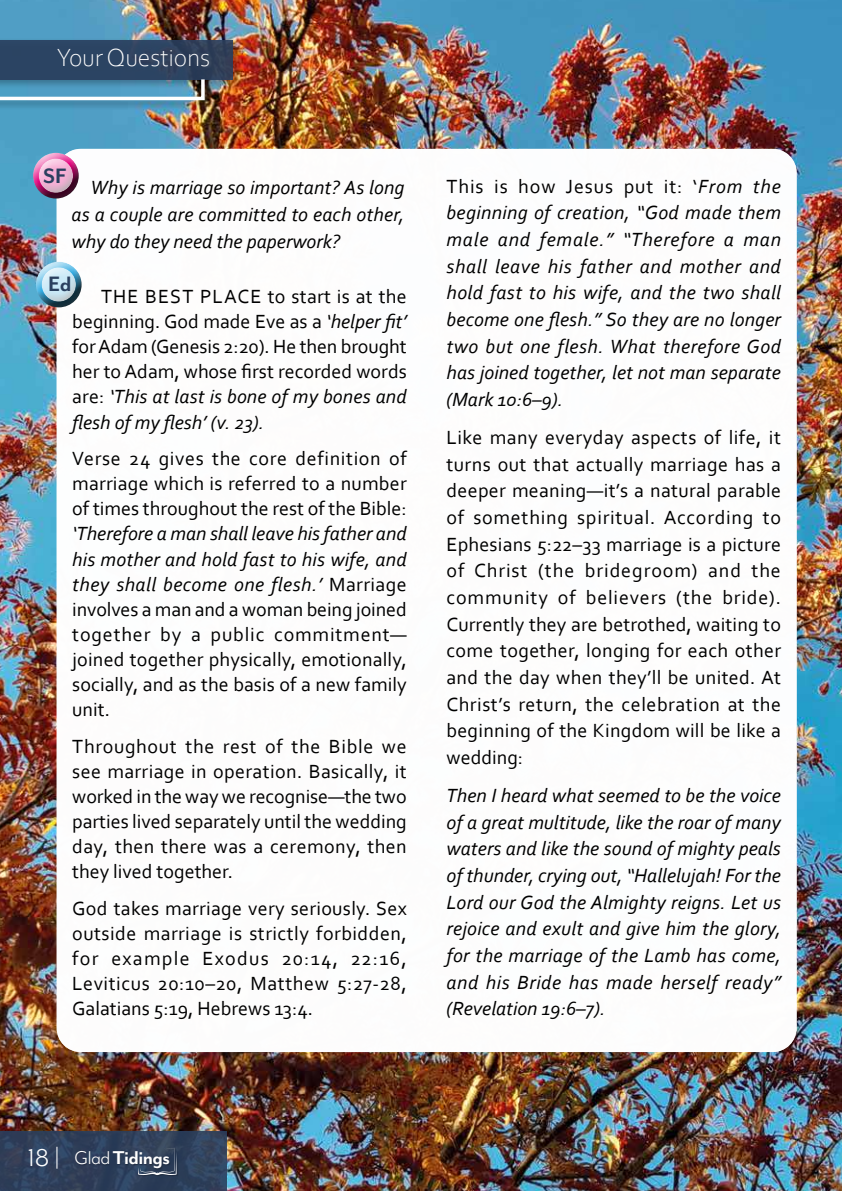
<style>
.page{position:relative;width:842px;height:1191px;background:#fff}
.page>*{position:absolute;margin:0;border:0;box-sizing:border-box;transform-origin:0 0}
.t1{font:300 26px "Corbel";letter-spacing:-.005em;color:#fff}
.t2{font:700 24px "Mr Eaves Mod OT";color:#2a3f5e}
.t3{font:700 21.4px "Mr Eaves Mod OT";letter-spacing:-.025em;color:#fff}
.t4{font:20px/25.2px "Corbel";letter-spacing:.005em;color:#000;text-align:justify}
.t5{font:italic 20px/26.6px "Corbel";letter-spacing:.005em;color:#000;text-align:justify}
.s1{font-style:normal}
.s2{font-style:italic}
.s3{font-weight:400;font-size:28px}
.s4{font-weight:400}
</style>
<div class="page">
<img style="left:0;top:0;width:842px;height:1191px">
<div style="left:57px;top:149px;width:740px;height:903px;background:#fff;border-radius:24px"></div>
<div style="left:34px;top:258px;width:50px;height:35px;background:#fff;opacity:.75"></div>
<div style="left:34px;top:267px;width:50px;height:41px;background:#000;opacity:.75"></div>
<div style="left:41px;top:265px;width:37px;height:38px;background:#fff;opacity:.37"></div>
<div style="left:31px;top:149px;width:50px;height:35px;background:#fff;opacity:.75"></div>
<div style="left:31px;top:158px;width:50px;height:41px;background:#000;opacity:.75"></div>
<div style="left:38px;top:157px;width:37px;height:37px;background:#fff;opacity:.37"></div>
<svg style="left:0;top:1131px;width:227px;height:60px;background:#2f405b"></svg>
<img style="left:138px;top:1147px;width:40px;height:29px">
<svg style="left:138px;top:1147px;width:39px;height:28px"></svg>
<img style="left:75px;top:1145px;width:97px;height:27px">
<div style="left:0;top:37px;width:243px;height:73px;background:#000;opacity:.3"></div>
<div style="left:0;top:40px;width:233px;height:39px;background:#2a3f5e"></div>
<svg style="left:0;top:76px;width:206px;height:26px"></svg>
<h1 class="t1" style="left:57px;top:40px;width:155px">Your Questions</h1>
<p class="t2" style="left:43px;top:162px;width:25px">SF</p>
<p class="t5" style="left:72px;top:173px;width:334px;line-height:27.2px;text-indent:19px">Why is marriage so important? As long as a couple are committed to each other, why do they need the paperwork?</p>
<p class="t5" style="left:446px;top:172px;width:336px"><span class="s1">This is how Jesus put it: ‘</span>From the beginning of creation, “God made them male and female.” “Therefore a man shall leave his father and mother and hold fast to his wife, and the two shall become one flesh.” So they are no longer two but one flesh. What therefore God has joined together, let not man separate (Mark 10:6–9).</p>
<p class="t4" style="left:446px;top:423px;width:336px;line-height:26.6px">Like many everyday aspects of life, it turns out that actually marriage has a deeper meaning—it’s a natural parable of something spiritual. According to Ephesians 5:22–33 marriage is a picture of Christ (the bridegroom) and the community of believers (the bride).<br>Currently they are betrothed, waiting to come together, longing for each other and the day when they’ll be united. At Christ’s return, the celebration at the beginning of the Kingdom will be like a wedding:</p>
<p class="t5" style="left:446px;top:781px;width:336px">Then I heard what seemed to be the voice of a great multitude, like the roar of many waters and like the sound of mighty peals of thunder, crying out, “Hallelujah! For the Lord our God the Almighty reigns. Let us rejoice and exult and give him the glory, for the marriage of the Lamb has come, and his Bride has made herself ready” (Revelation 19:6–7).</p>
<p class="t2" style="left:48px;top:270px;width:25px">Ed</p>
<p class="t4" style="left:72px;top:283px;width:336px;text-indent:29px">THE BEST PLACE to start is at the beginning. God made Eve as a <span class="s2">‘helper fit’ </span>for Adam (Genesis 2:20). He then brought her to Adam, whose first recorded words are: <span class="s2">‘This at last is bone of my bones and flesh of my flesh’ (v. 23).</span></p>
<p class="t4" style="left:72px;top:445px;width:336px">Verse 24 gives the core definition of marriage which is referred to a number of times throughout the rest of the Bible:</p>
<p class="t4" style="left:72px;top:521px;width:336px"><span class="s2">‘Therefore a man shall leave his father and his mother and hold fast to his wife, and they shall become one flesh.’</span> Marriage involves a man and a woman being joined together by a public commitment— joined together physically, emotionally, socially, and as the basis of a new family unit.</p>
<p class="t4" style="left:72px;top:733px;width:336px">Throughout the rest of the Bible we see marriage in operation. Basically, it worked in the way we recognise—the two parties lived separately until the wedding day, then there was a ceremony, then they lived together.</p>
<p class="t4" style="left:72px;top:895px;width:336px">God takes marriage very seriously. Sex outside marriage is strictly forbidden, for example Exodus 20:14, 22:16, Leviticus 20:10–20, Matthew 5:27-28, Galatians 5:19, Hebrews 13:4.</p>
<p class="t3" style="left:28px;top:1146px;width:144px"><span class="s3">18 |</span> <span class="s4">Glad</span> Tidings</p>
</div>
